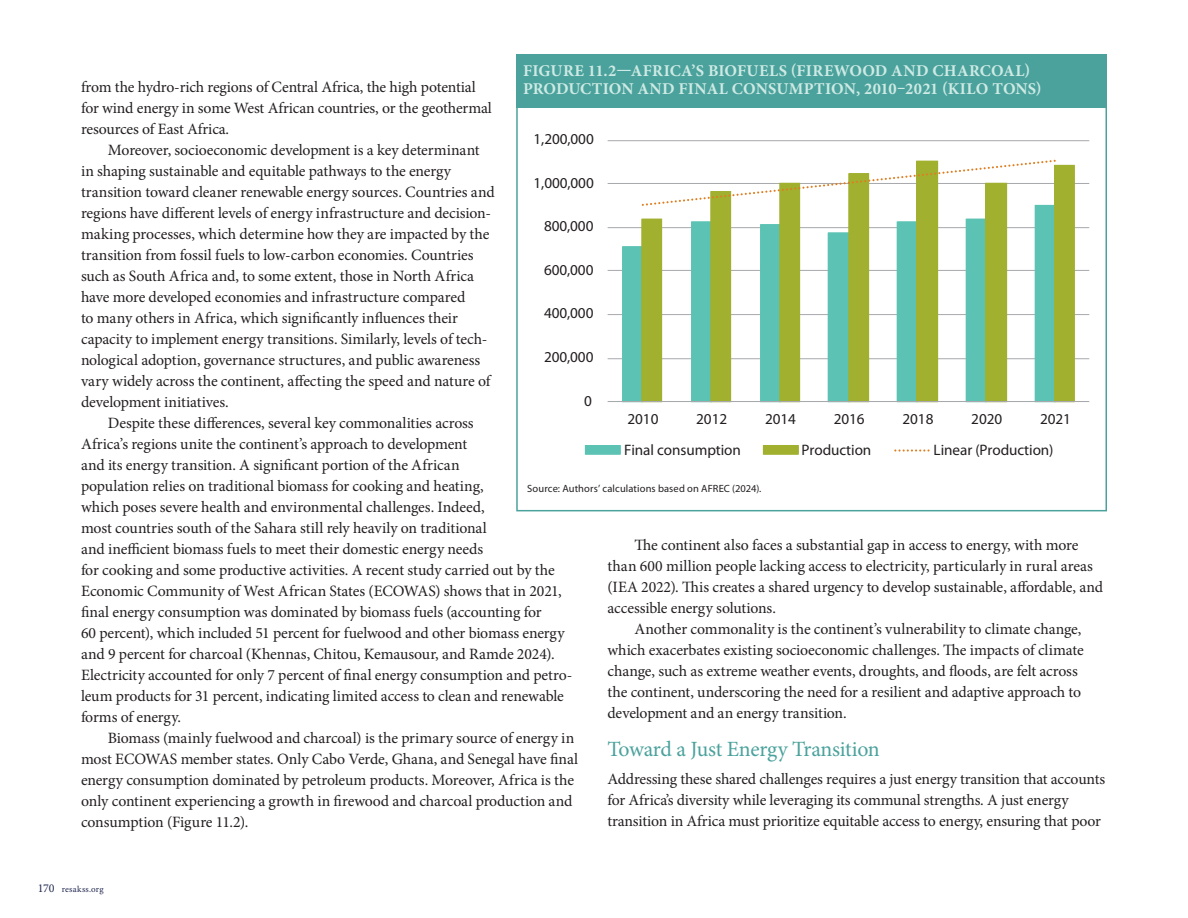
<style>
.page{position:relative;width:1188px;height:918px;background:#fff}
.page>*{position:absolute;margin:0;border:0;box-sizing:border-box;transform-origin:0 0}
.t1{font:21.75px "Minion Pro";letter-spacing:-.015em;color:#4ba29d}
.t2{font:700 16.5px/18px "Minion Pro";letter-spacing:.015em;color:#cfeae4}
.t3{font:15.75px/21px "Minion Pro";letter-spacing:-.01em;color:#231f20}
.t4{font:15.15px "Myriad Pro";letter-spacing:-.005em;color:#231f20}
.t5{font:10.5px "Myriad Pro";letter-spacing:.01em;color:#231f20}
.t6{font:9px "Minion Pro";letter-spacing:.025em;color:#222850}
.s1{font-size:12px}
</style>
<div class="page">
<div style="left:516px;top:54px;width:591px;height:457px;background:#fff;border:2px solid #4ba29d"></div>
<div style="left:516px;top:54px;width:591px;height:54px;background:#4ba29d"></div>
<hr style="left:608px;top:358px;width:481px;height:1px;background:#a8a9ad">
<hr style="left:608px;top:314px;width:481px;height:1px;background:#a8a9ad">
<hr style="left:608px;top:270px;width:481px;height:1px;background:#a8a9ad">
<hr style="left:608px;top:227px;width:481px;height:1px;background:#a8a9ad">
<hr style="left:608px;top:183px;width:481px;height:1px;background:#a8a9ad">
<hr style="left:608px;top:140px;width:481px;height:1px;background:#a8a9ad">
<svg style="left:622px;top:227px;width:19px;height:176px;background:#6ec9bc"></svg>
<svg style="left:641px;top:164px;width:434px;height:239px"></svg>
<hr style="left:608px;top:401px;width:481px;height:1px;background:#a8a9ad">
<svg style="left:642px;top:160px;width:414px;height:46px"></svg>
<div style="left:585px;top:445px;width:36px;height:10px;border:1px solid #5cc3b4"></div>
<div style="left:586px;top:446px;width:34px;height:8px;background:#5cc3b4"></div>
<div style="left:585px;top:445px;width:36px;height:9px;border:1px solid #5cc3b4"></div>
<div style="left:763px;top:445px;width:36px;height:10px;border:1px solid #a1b02f"></div>
<div style="left:764px;top:446px;width:34px;height:8px;background:#a1b02f"></div>
<div style="left:763px;top:445px;width:36px;height:9px;border:1px solid #a1b02f"></div>
<svg style="left:894px;top:449px;width:36px;height:3px"></svg>
<p class="t2" style="left:523px;top:62px;width:520px">FIGURE 11.2—AFRICA’S BIOFUELS (FIREWOOD AND CHARCOAL)<br>PRODUCTION AND FINAL CONSUMPTION, 2010–2021 (KILO TONS)</p>
<p class="t3" style="left:81px;top:77px;width:412px">from the hydro-rich regions of Central Africa, the high potential for wind energy in some West African countries, or the geothermal resources of East Africa.</p>
<p class="t3" style="left:81px;top:140px;width:415px;text-indent:27px">Moreover, socioeconomic development is a key determinant in shaping sustainable and equitable pathways to the energy transition toward cleaner renewable energy sources. Countries and regions have different levels of energy infrastructure and decision&shy;making processes, which determine how they are impacted by the transition from fossil fuels to low-carbon economies. Countries such as South Africa and, to some extent, those in North Africa have more developed economies and infrastructure compared<br>to many others in Africa, which significantly influences their capacity to implement energy transitions. Similarly, levels of tech&shy;nological adoption, governance structures, and public awareness vary widely across the continent, affecting the speed and nature of development initiatives.</p>
<p class="t3" style="left:81px;top:413px;width:493px;text-indent:27px">Despite these differences, several key commonalities across<br>Africa’s regions unite the continent’s approach to development<br>and its energy transition. A significant portion of the African<br>population relies on traditional biomass for cooking and heating,<br>which poses severe health and environmental challenges. Indeed,<br>most countries south of the Sahara still rely heavily on traditional<br>and inefficient biomass fuels to meet their domestic energy needs<br>for cooking and some productive activities. A recent study carried out by the Economic Community of West African States (ECOWAS) shows that in 2021, final energy consumption was dominated by biomass fuels (accounting for<br>60 percent), which included 51 percent for fuelwood and other biomass energy and 9 percent for charcoal (Khennas, Chitou, Kemausour, and Ramde 2024).<br>Electricity accounted for only 7 percent of final energy consumption and petro&shy;leum products for 31 percent, indicating limited access to clean and renewable forms of energy.</p>
<p class="t3" style="left:81px;top:728px;width:499px;text-indent:27px">Biomass (mainly fuelwood and charcoal) is the primary source of energy in most ECOWAS member states. Only Cabo Verde, Ghana, and Senegal have final energy consumption dominated by petroleum products. Moreover, Africa is the only continent experiencing a growth in firewood and charcoal production and consumption (Figure 11.2).</p>
<p class="t4" style="left:534px;top:130px;width:62px">1,200,000</p>
<p class="t4" style="left:534px;top:174px;width:62px">1,000,000</p>
<p class="t4" style="left:544px;top:217px;width:51px">800,000</p>
<p class="t4" style="left:544px;top:261px;width:51px">600,000</p>
<p class="t4" style="left:544px;top:304px;width:51px">400,000</p>
<p class="t4" style="left:544px;top:348px;width:51px">200,000</p>
<p class="t4" style="left:584px;top:392px;width:9px">0</p>
<p class="t4" style="left:628px;top:410px;width:32px">2010</p>
<p class="t4" style="left:696px;top:410px;width:32px">2012</p>
<p class="t4" style="left:765px;top:410px;width:32px">2014</p>
<p class="t4" style="left:834px;top:410px;width:32px">2016</p>
<p class="t4" style="left:903px;top:410px;width:32px">2018</p>
<p class="t4" style="left:971px;top:410px;width:32px">2020</p>
<p class="t4" style="left:1040px;top:410px;width:32px">2021</p>
<p class="t4" style="left:624px;top:440px;width:118px">Final consumption</p>
<p class="t4" style="left:802px;top:440px;width:71px">Production</p>
<p class="t4" style="left:934px;top:440px;width:121px">Linear (Production)</p>
<p class="t5" style="left:527px;top:482px;width:236px">Source: Authors’ calculations based on AFREC (2024).</p>
<p class="t3" style="left:608px;top:534px;width:497px;text-indent:27px">The continent also faces a substantial gap in access to energy, with more than 600 million people lacking access to electricity, particularly in rural areas (IEA 2022). This creates a shared urgency to develop sustainable, affordable, and accessible energy solutions.</p>
<p class="t3" style="left:608px;top:618px;width:478px;text-indent:27px">Another commonality is the continent’s vulnerability to climate change, which exacerbates existing socioeconomic challenges. The impacts of climate change, such as extreme weather events, droughts, and floods, are felt across the continent, underscoring the need for a resilient and adaptive approach to development and an energy transition.</p>
<h1 class="t1" style="left:608px;top:735px;width:274px">Toward a Just Energy Transition</h1>
<p class="t3" style="left:608px;top:768px;width:499px">Addressing these shared challenges requires a just energy transition that accounts for Africa’s diversity while leveraging its communal strengths. A just energy transition in Africa must prioritize equitable access to energy, ensuring that poor</p>
<p class="t6" style="left:38px;top:883px;width:67px"><span class="s1">170</span> resakss.org</p>
</div>
